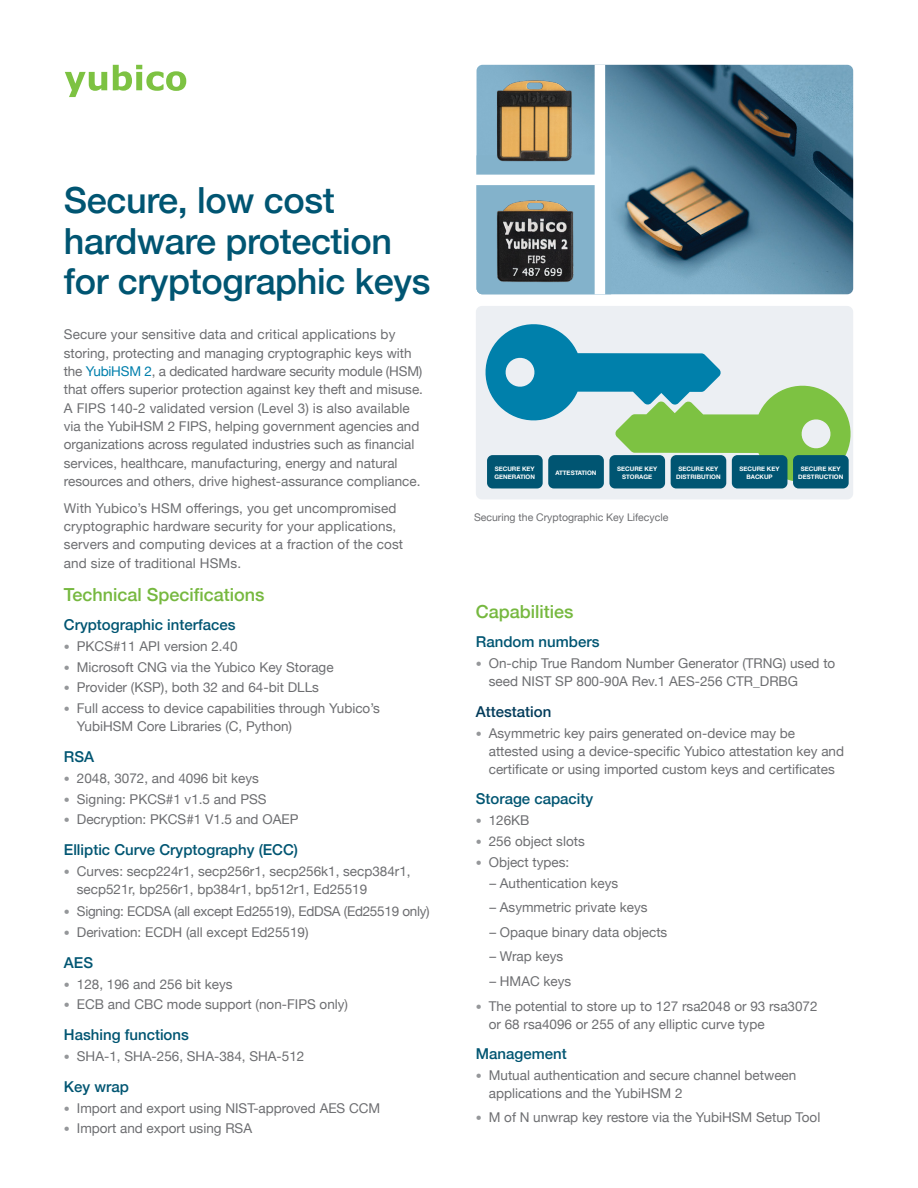
<style>
.page{position:relative;width:918px;height:1188px;background:#fff}
.page>*{position:absolute;margin:0;border:0;box-sizing:border-box;transform-origin:0 0}
.t1{font:500 36px/40.5px "Helvetica Neue";letter-spacing:-.01em;color:#005572}
.t2{font:500 18px "Helvetica Neue";color:#76b83f}
.t3{font:500 15px "Helvetica Neue";color:#005572}
.t4{font:500 15px "Helvetica Neue";color:#023b5a}
.t5{font:13.5px/18.3px "Helvetica Neue";color:#6d6e71}
.t6{font:13.5px "Helvetica Neue";letter-spacing:-.02em;color:#6d6e71}
.t7{font:10.5px "Helvetica Neue";color:#6d6e71}
.t8{font:700 6.15px/7.4px "Helvetica Neue";color:#fff;text-align:center}
.s1{color:#007fac}
.s2{font-weight:100;font-size:12px;color:#95979a}
</style>
<div class="page">
<div style="left:476px;top:306px;width:377px;height:193px;background:#eceff3;border-radius:6px"></div>
<svg style="left:485px;top:324px;width:366px;height:163px"></svg>
<div style="left:487px;top:455px;width:56px;height:33px;background:#005572;border-radius:6px"></div>
<div style="left:548px;top:455px;width:56px;height:33px;background:#005572;border-radius:6px"></div>
<div style="left:609px;top:455px;width:56px;height:33px;background:#005572;border-radius:6px"></div>
<div style="left:671px;top:455px;width:55px;height:33px;background:#005572;border-radius:6px"></div>
<div style="left:732px;top:455px;width:55px;height:33px;background:#005572;border-radius:6px"></div>
<div style="left:793px;top:455px;width:56px;height:33px;background:#005572;border-radius:6px"></div>
<img style="left:477px;top:65px;width:376px;height:229px">
<div style="left:477px;top:155px;width:134px;height:139px;background:#83b2cb"></div>
<img style="left:495px;top:77px;width:82px;height:87px">
<img style="left:496px;top:200px;width:78px;height:83px">
<div style="left:595px;top:65px;width:10px;height:229px;background:#fff"></div>
<div style="left:463px;top:175px;width:140px;height:10px;background:#fff"></div>
<svg style="left:65px;top:72px;width:42px;height:25px"></svg>
<svg style="left:113px;top:65px;width:73px;height:26px"></svg>
<h1 class="t1" style="left:64px;top:177px;width:368px">Secure, low cost hardware protection for cryptographic keys</h1>
<p class="t5" style="left:64px;top:326px;width:361px">Secure your sensitive data and critical applications by storing, protecting and managing cryptographic keys with the <span class="s1">YubiHSM 2</span>, a dedicated hardware security module (HSM) that offers superior protection against key theft and misuse.<br>A FIPS 140-2 validated version (Level 3) is also available via the YubiHSM 2 FIPS, helping government agencies and organizations across regulated industries such as financial services, healthcare, manufacturing, energy and natural resources and others, drive highest-assurance compliance.</p>
<p class="t5" style="left:64px;top:499px;width:341px">With Yubico’s HSM offerings, you get uncompromised cryptographic hardware security for your applications, servers and computing devices at a fraction of the cost and size of traditional HSMs.</p>
<h2 class="t2" style="left:64px;top:580px;width:202px">Technical Specifications</h2>
<p class="t3" style="left:64px;top:613px;width:173px">Cryptographic interfaces</p>
<p class="t5" style="left:64px;top:638px;width:175px"><span class="s2">•</span> PKCS#11 API version 2.40</p>
<p class="t5" style="left:64px;top:658px;width:271px"><span class="s2">•</span> Microsoft CNG via the Yubico Key Storage</p>
<p class="t5" style="left:64px;top:679px;width:257px"><span class="s2">•</span> Provider (KSP), both 32 and 64-bit DLLs</p>
<p class="t5" style="left:77px;top:700px;width:305px;text-indent:-13px"><span class="s2">•</span> Full access to device capabilities through Yubico’s<br>YubiHSM Core Libraries (C, Python)</p>
<p class="t3" style="left:64px;top:745px;width:32px">RSA</p>
<p class="t5" style="left:64px;top:770px;width:197px"><span class="s2">•</span> 2048, 3072, and 4096 bit keys</p>
<p class="t5" style="left:64px;top:790px;width:204px"><span class="s2">•</span> Signing: PKCS#1 v1.5 and PSS</p>
<p class="t5" style="left:64px;top:811px;width:236px"><span class="s2">•</span> Decryption: PKCS#1 V1.5 and OAEP</p>
<p class="t3" style="left:64px;top:838px;width:236px">Elliptic Curve Cryptography (ECC)</p>
<p class="t5" style="left:77px;top:863px;width:335px;text-indent:-13px"><span class="s2">•</span> Curves: secp224r1, secp256r1, secp256k1, secp384r1, secp521r, bp256r1, bp384r1, bp512r1, Ed25519</p>
<p class="t6" style="left:64px;top:902px;width:367px"><span class="s2">•</span> Signing: ECDSA (all except Ed25519), EdDSA (Ed25519 only)</p>
<p class="t5" style="left:64px;top:924px;width:246px"><span class="s2">•</span> Derivation: ECDH (all except Ed25519)</p>
<p class="t3" style="left:64px;top:950px;width:31px">AES</p>
<p class="t5" style="left:64px;top:975px;width:170px"><span class="s2">•</span> 128, 196 and 256 bit keys</p>
<p class="t5" style="left:64px;top:996px;width:286px"><span class="s2">•</span> ECB and CBC mode support (non-FIPS only)</p>
<p class="t3" style="left:64px;top:1023px;width:127px">Hashing functions</p>
<p class="t5" style="left:64px;top:1048px;width:242px"><span class="s2">•</span> SHA-1, SHA-256, SHA-384, SHA-512</p>
<p class="t3" style="left:64px;top:1074px;width:67px">Key wrap</p>
<p class="t5" style="left:64px;top:1099px;width:318px"><span class="s2">•</span> Import and export using NIST-approved AES CCM</p>
<p class="t5" style="left:64px;top:1120px;width:190px"><span class="s2">•</span> Import and export using RSA</p>
<p class="t8" style="left:495px;top:465px;width:42px;text-align:left">SECURE KEY<br>GENERATION</p>
<p class="t8" style="left:555px;top:469px;width:43px">ATTESTATION</p>
<p class="t8" style="left:617px;top:465px;width:41px">SECURE KEY<br>STORAGE</p>
<p class="t8" style="left:676px;top:465px;width:46px">SECURE KEY<br>DISTRIBUTION</p>
<p class="t8" style="left:740px;top:465px;width:41px">SECURE KEY<br>BACKUP</p>
<p class="t8" style="left:798px;top:465px;width:46px">SECURE KEY<br>DESTRUCTION</p>
<p class="t7" style="left:474px;top:510px;width:196px">Securing the Cryptographic Key Lifecycle</p>
<h2 class="t2" style="left:476px;top:597px;width:99px">Capabilities</h2>
<p class="t3" style="left:476px;top:630px;width:125px">Random numbers</p>
<p class="t5" style="left:489px;top:655px;width:348px;text-indent:-13px"><span class="s2">•</span> On-chip True Random Number Generator (TRNG) used to seed NIST SP 800-90A Rev.1 AES-256 CTR_DRBG</p>
<p class="t4" style="left:476px;top:699px;width:77px">Attestation</p>
<p class="t5" style="left:489px;top:725px;width:357px;text-indent:-13px"><span class="s2">•</span> Asymmetric key pairs generated on-device may be attested using a device-specific Yubico attestation key and certificate or using imported custom keys and certificates</p>
<p class="t3" style="left:476px;top:787px;width:119px">Storage capacity</p>
<p class="t5" style="left:476px;top:812px;width:55px"><span class="s2">•</span> 126KB</p>
<p class="t5" style="left:476px;top:833px;width:110px"><span class="s2">•</span> 256 object slots</p>
<p class="t5" style="left:476px;top:854px;width:95px"><span class="s2">•</span> Object types:</p>
<p class="t5" style="left:489px;top:874px;width:131px">– Authentication keys</p>
<p class="t5" style="left:489px;top:899px;width:160px">– Asymmetric private keys</p>
<p class="t5" style="left:489px;top:924px;width:180px">– Opaque binary data objects</p>
<p class="t5" style="left:489px;top:948px;width:76px">– Wrap keys</p>
<p class="t5" style="left:489px;top:973px;width:84px">– HMAC keys</p>
<p class="t5" style="left:489px;top:998px;width:330px;text-indent:-13px"><span class="s2">•</span> The potential to store up to 127 rsa2048 or 93 rsa3072 or 68 rsa4096 or 255 of any elliptic curve type</p>
<p class="t3" style="left:476px;top:1042px;width:92px">Management</p>
<p class="t5" style="left:489px;top:1067px;width:309px;text-indent:-13px"><span class="s2">•</span> Mutual authentication and secure channel between applications and the YubiHSM 2</p>
<p class="t5" style="left:476px;top:1109px;width:346px"><span class="s2">•</span> M of N unwrap key restore via the YubiHSM Setup Tool</p>
</div>
